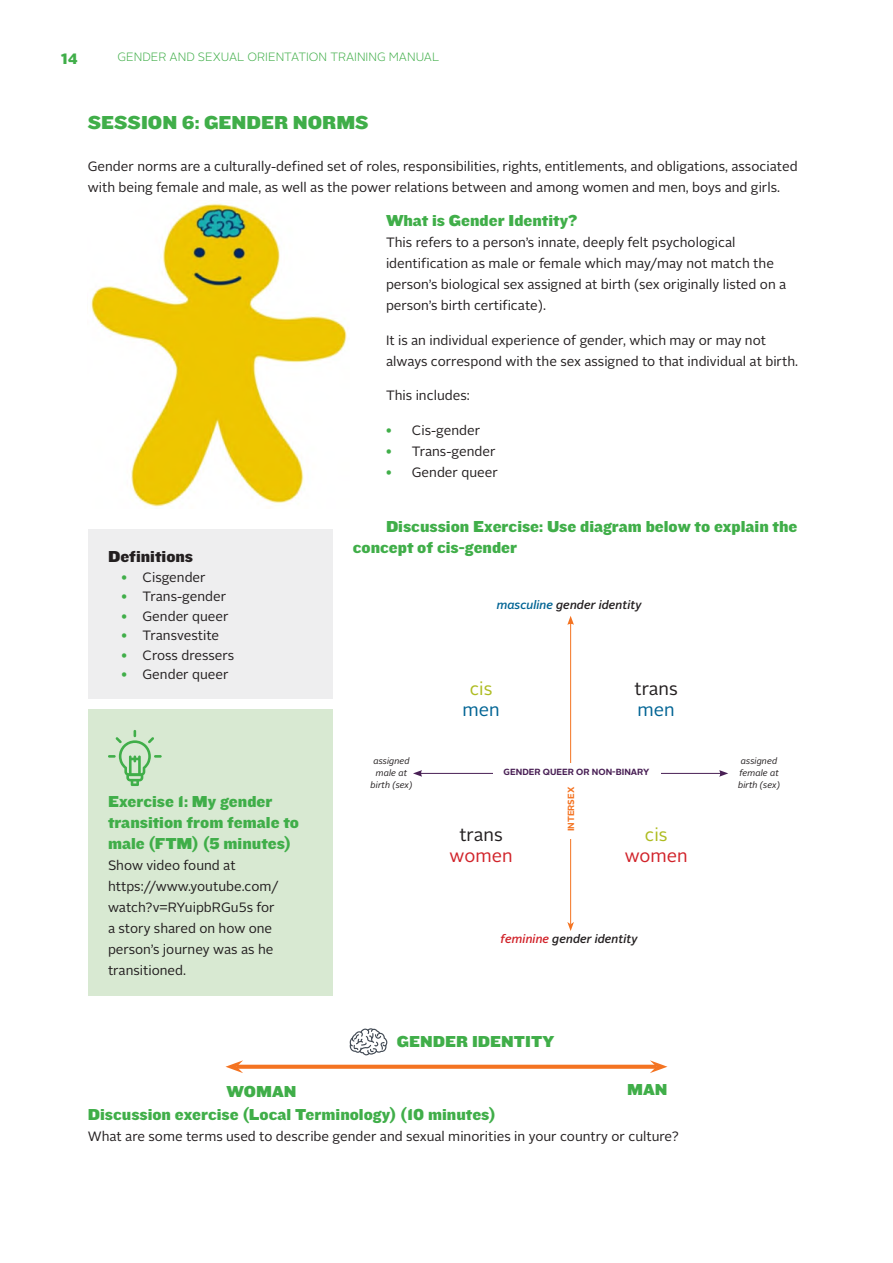
<style>
.page{position:relative;width:893px;height:1263px;background:#fff}
.page>*{position:absolute;margin:0;border:0;box-sizing:border-box;transform-origin:0 0}
.t1{font:19.5px "Knockout HTF72 Full Cruiserwt";color:#40ae49}
.Body{font:18.3px/20.9px "Alright Sans";color:#231f20;text-align:center}
.Body-2{font:18.3px/20.9px "Alright Sans";color:#d1232a;text-align:center}
.Body-3{font:18.3px/20.9px "Alright Sans";color:#aebc21;text-align:center}
.t2{font:16.5px/21px "Knockout HTF72 Full Cruiserwt";color:#40ae49}
.t3{font:16.5px "Knockout HTF72 Full Cruiserwt";color:#231f20}
.t4{font:900 15px "Alright Sans";color:#40ae49}
.Body-4{font:13.5px/21px "Alright Sans";color:#231f20}
.t5{font:300 12px "Alright Sans";color:#40ae49}
.Body-5{font:italic 500 11.85px "Alright Sans";color:#231f20}
.Body-6{font:italic 9px/11.9px "Alright Sans";color:#231f20;text-align:center}
.Body-7{font:700 9px "Alright Sans";color:#492055}
.Body-8{font:700 9px "Alright Sans";color:#f47321}
.s1{font-family:"Knockout HTF73 Full Heviweight";color:#40ae49}
.s2{color:#006494}
.s3{color:#d1232a}
.s4{color:#aebc21}
</style>
<div class="page">
<img style="left:91px;top:203px;width:256px;height:304px">
<div style="left:88px;top:530px;width:244px;height:169px;background:#eeeeef"></div>
<hr style="left:420px;top:773px;width:301px;height:1px;background:#492055">
<svg style="left:413px;top:770px;width:9px;height:7px"></svg>
<svg style="left:719px;top:770px;width:9px;height:7px"></svg>
<hr style="left:570px;top:622px;width:1px;height:302px;background:#f47321">
<svg style="left:567px;top:922px;width:7px;height:9px"></svg>
<svg style="left:567px;top:616px;width:7px;height:9px"></svg>
<div style="left:493px;top:763px;width:167px;height:17px;background:#fff"></div>
<div style="left:565px;top:780px;width:11px;height:58px;background:#fff"></div>
<div style="left:88px;top:710px;width:244px;height:286px;background:#d8e9d2"></div>
<svg style="left:108px;top:730px;width:54px;height:56px"></svg>
<svg style="left:350px;top:1028px;width:37px;height:27px"></svg>
<svg style="left:243px;top:1065px;width:407px;height:4px;background:#f47a2c"></svg>
<svg style="left:225px;top:1060px;width:18px;height:13px"></svg>
<svg style="left:650px;top:1060px;width:17px;height:13px"></svg>
<p class="t4" style="left:61px;top:48px;width:18px">14</p>
<p class="t5" style="left:117px;top:49px;width:323px">GENDER AND SEXUAL ORIENTATION TRAINING MANUAL</p>
<h2 class="t1" style="left:88px;top:111px;width:282px">SESSION 6: GENDER NORMS</h2>
<p class="Body-4" style="left:88px;top:156px;width:711px">Gender norms are a culturally-defined set of roles, responsibilities, rights, entitlements, and obligations, associated with being female and male, as well as the power relations between and among women and men, boys and girls.</p>
<h3 class="t2" style="left:386px;top:210px;width:193px">What is Gender Identity?</h3>
<p class="Body-4" style="left:386px;top:232px;width:402px">This refers to a person’s innate, deeply felt psychological identification as male or female which may/may not match the person’s biological sex assigned at birth (sex originally listed on a person’s birth certificate).</p>
<p class="Body-4" style="left:386px;top:330px;width:414px">It is an individual experience of gender, which may or may not always correspond with the sex assigned to that individual at birth.</p>
<p class="Body-4" style="left:386px;top:385px;width:85px">This includes:</p>
<p class="Body-4" style="left:386px;top:420px;width:96px"><span class="s1">•</span> Cis-gender</p>
<p class="Body-4" style="left:386px;top:441px;width:111px"><span class="s1">•</span> Trans-gender</p>
<p class="Body-4" style="left:386px;top:462px;width:113px"><span class="s1">•</span> Gender queer</p>
<h3 class="t3" style="left:108px;top:548px;width:87px">Definitions</h3>
<p class="Body-4" style="left:122px;top:567px;width:86px"><span class="s1">•</span> Cisgender</p>
<p class="Body-4" style="left:122px;top:586px;width:106px"><span class="s1">•</span> Trans-gender</p>
<p class="Body-4" style="left:122px;top:606px;width:109px"><span class="s1">•</span> Gender queer</p>
<p class="Body-4" style="left:122px;top:625px;width:99px"><span class="s1">•</span> Transvestite</p>
<p class="Body-4" style="left:122px;top:645px;width:114px"><span class="s1">•</span> Cross dressers</p>
<p class="Body-4" style="left:122px;top:664px;width:109px"><span class="s1">•</span> Gender queer</p>
<h3 class="t2" style="left:108px;top:791px;width:193px">Exercise 1: My gender transition from female to male (FTM) (5 minutes)</h3>
<p class="Body-4" style="left:108px;top:855px;width:172px">Show video found at https://www.youtube.com/ watch?v=RYuipbRGu5s for a story shared on how one person’s journey was as he transitioned.</p>
<h3 class="t2" style="left:353px;top:516px;width:446px;text-indent:33px">Discussion Exercise: Use diagram below to explain the concept of cis-gender</h3>
<p class="Body-5" style="left:497px;top:596px;width:146px"><span class="s2">masculine</span> gender identity</p>
<p class="Body-3" style="left:462px;top:679px;width:39px">cis <span class="s2">men</span></p>
<p class="Body" style="left:635px;top:679px;width:45px;text-align:left">trans <span class="s2">men</span></p>
<p class="Body-6" style="left:371px;top:755px;width:43px">assigned male at birth (sex)</p>
<p class="Body-6" style="left:738px;top:755px;width:43px">assigned female at birth (sex)</p>
<p class="Body-7" style="left:504px;top:765px;width:147px">GENDER QUEER OR NON-BINARY</p>
<p class="Body-8" style="left:565px;top:831px;width:46px;rotate:-90deg">INTERSEX</p>
<p class="Body" style="left:450px;top:824px;width:64px">trans <span class="s3">women</span></p>
<p class="Body-2" style="left:625px;top:824px;width:64px"><span class="s4">cis </span>women</p>
<p class="Body-5" style="left:501px;top:931px;width:139px"><span class="s3">feminine</span> gender identity</p>
<h3 class="t2" style="left:397px;top:1031px;width:159px">GENDER IDENTITY</h3>
<h3 class="t2" style="left:227px;top:1081px;width:71px">WOMAN</h3>
<h3 class="t2" style="left:627px;top:1079px;width:42px">MAN</h3>
<h3 class="t2" style="left:88px;top:1104px;width:410px">Discussion exercise (Local Terminology) (10 minutes)</h3>
<p class="Body-4" style="left:88px;top:1126px;width:593px">What are some terms used to describe gender and sexual minorities in your country or culture?</p>
</div>
